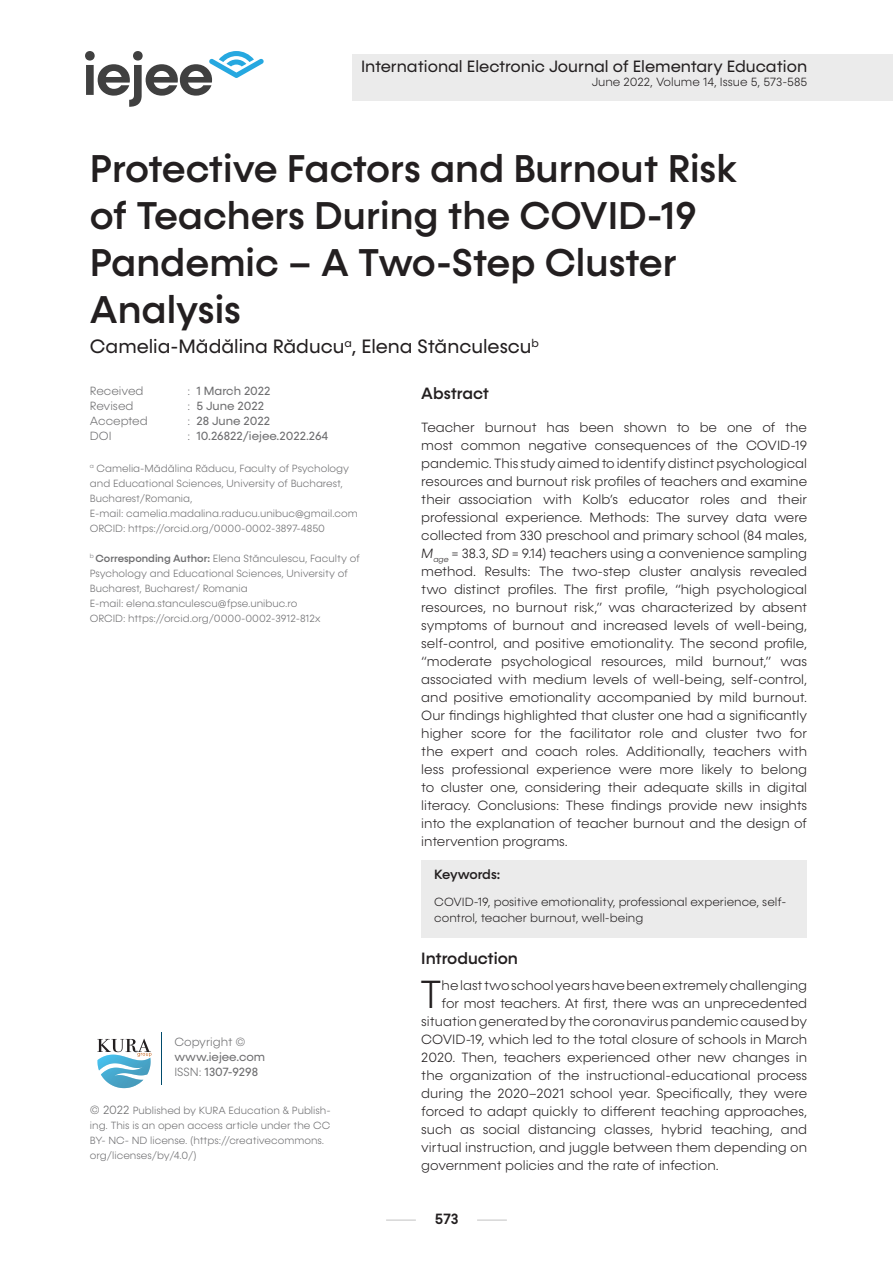
<style>
.page{position:relative;width:893px;height:1263px;background:#fff}
.page>*{position:absolute;margin:0;border:0;box-sizing:border-box;transform-origin:0 0}
.ilk_paragraf_metin{font:300 39.6px "Konnect";color:#231f20}
.t1{font:500 39px/46.8px "Konnect";color:#231f20}
.t2{font:19.5px "Konnect";color:#231f20}
.t3{font:16.5px "Konnect";color:#231f20}
.t4{font:500 16.5px "Konnect";color:#231f20}
.t5{font:500 15px "Konnect";color:#231f20}
.Metin{font:300 13.5px/18px "Konnect";color:#231f20;text-align:justify}
.ilk_paragraf_metin-2{font:300 13.5px "Konnect";color:#231f20}
.t6{font:500 13.5px "Konnect";letter-spacing:-.025em;color:#231f20}
.anahtar_kelimeler{font:300 12px/16.5px "Konnect";color:#231f20}
.t7{font:12px/15px "Konnect";color:#6e6e70}
.t8{font:300 12px "Konnect";color:#6e6e70}
.t9{font:300 10.5px/15px "Konnect";color:#6e6e70}
.s1{font-weight:300}
.s2{font-weight:500}
.s3{font-style:italic}
.s4{font-size:12px}
</style>
<div class="page">
<svg style="left:85px;top:51px;width:179px;height:56px"></svg>
<div style="left:352px;top:55px;width:541px;height:46px;background:#ebebeb"></div>
<hr style="left:386px;top:1220px;width:30px;height:1px;background:#c2c2c2">
<hr style="left:477px;top:1220px;width:30px;height:1px;background:#c2c2c2">
<hr style="left:161px;top:1033px;width:1px;height:52px;background:#004b6c">
<svg style="left:97px;top:1039px;width:54px;height:49px"></svg>
<div style="left:421px;top:860px;width:386px;height:77px;background:#ebebeb"></div>
<p class="t3" style="left:361px;top:56px;width:448px">International Electronic Journal of Elementary Education</p>
<p class="anahtar_kelimeler" style="left:592px;top:74px;width:217px">June 2022, Volume 14, Issue 5, 573-585</p>
<p class="t1" style="left:90px;top:146px;width:649px">Protective Factors and Burnout Risk of Teachers During the COVID-19<br>Pandemic – A Two-Step Cluster<br>Analysis</p>
<p class="t2" style="left:90px;top:335px;width:451px">Camelia-Mădălina Răducu<sup>a</sup>, Elena Stănculescu<sup>b</sup></p>
<p class="t4" style="left:421px;top:383px;width:69px">Abstract</p>
<p class="t8" style="left:90px;top:384px;width:55px">Received</p>
<p class="t7" style="left:187px;top:383px;width:85px"><span class="s1">:</span> 1 March 2022</p>
<p class="t8" style="left:90px;top:399px;width:45px">Revised</p>
<p class="t7" style="left:187px;top:398px;width:78px"><span class="s1">:</span> 5 June 2022</p>
<p class="t8" style="left:90px;top:414px;width:59px">Accepted</p>
<p class="t7" style="left:187px;top:413px;width:84px"><span class="s1">:</span> 28 June 2022</p>
<p class="t8" style="left:90px;top:429px;width:23px">DOI</p>
<p class="t7" style="left:187px;top:428px;width:142px"><span class="s1">:</span> 10.26822/iejee.2022.264</p>
<p class="t9" style="left:90px;top:461px;width:261px"><sup>a</sup> Camelia-Mădălina Răducu, Faculty of Psychology and Educational Sciences, University of Bucharest,<br>Bucharest/Romania,</p>
<p class="t9" style="left:90px;top:506px;width:269px">E-mail: camelia.madalina.raducu.unibuc@gmail.com</p>
<p class="t9" style="left:90px;top:521px;width:237px">ORCID: https://orcid.org/0000-0002-3897-4850</p>
<p class="t9" style="left:90px;top:551px;width:271px"><sup>b</sup> <span class="s2">Corresponding Author:</span> Elena Stănculescu, Faculty of<br>Psychology and Educational Sciences, University of<br>Bucharest, Bucharest/ Romania</p>
<p class="t9" style="left:90px;top:596px;width:209px">E-mail: elena.stanculescu@fpse.unibuc.ro</p>
<p class="t9" style="left:90px;top:611px;width:232px">ORCID: https://orcid.org/0000-0002-3912-812x</p>
<p class="Metin" style="left:421px;top:418px;width:387px">Teacher burnout has been shown to be one of the most common negative consequences of the COVID-19 pandemic. This study aimed to identify distinct psychological resources and burnout risk profiles of teachers and examine their association with Kolb’s educator roles and their professional experience. Methods: The survey data were collected from 330 preschool and primary school (84 males, <span class="s3">M</span><sub>age</sub> = 38.3, <span class="s3">SD</span> = 9.14) teachers using a convenience sampling method. Results: The two-step cluster analysis revealed two distinct profiles. The first profile, “high psychological resources, no burnout risk,” was characterized by absent symptoms of burnout and increased levels of well-being, self-control, and positive emotionality. The second profile, “moderate psychological resources, mild burnout,” was associated with medium levels of well-being, self-control, and positive emotionality accompanied by mild burnout.<br>Our findings highlighted that cluster one had a significantly higher score for the facilitator role and cluster two for the expert and coach roles. Additionally, teachers with less professional experience were more likely to belong to cluster one, considering their adequate skills in digital literacy. Conclusions: These findings provide new insights into the explanation of teacher burnout and the design of intervention programs.</p>
<p class="t6" style="left:434px;top:866px;width:67px">Keywords:</p>
<p class="anahtar_kelimeler" style="left:434px;top:893px;width:354px">COVID-19, positive emotionality, professional experience, self&shy;control, teacher burnout, well-being</p>
<p class="t8" style="left:174px;top:1035px;width:73px">Copyright ©</p>
<p class="t7" style="left:174px;top:1050px;width:92px">www.iejee.com<br><span class="s1">ISSN:</span> 1307-9298</p>
<p class="t9" style="left:90px;top:1103px;width:242px"><span class="s4">© 2022</span> Published by KURA Education &amp; Publish&shy;ing. This is an open access article under the CC BY- NC- ND license. (https://creativecommons. org/licenses/by/4.0/)</p>
<p class="t4" style="left:421px;top:948px;width:98px">Introduction</p>
<p class="ilk_paragraf_metin" style="left:420px;top:971px;width:23px">T</p>
<p class="ilk_paragraf_metin-2" style="left:442px;top:977px;width:367px">he last two school years have been extremely challenging</p>
<p class="ilk_paragraf_metin-2" style="left:442px;top:995px;width:367px">for most teachers. At first, there was an unprecedented</p>
<p class="ilk_paragraf_metin-2" style="left:421px;top:1013px;width:387px">situation generated by the coronavirus pandemic caused by</p>
<p class="ilk_paragraf_metin-2" style="left:421px;top:1031px;width:387px">COVID-19, which led to the total closure of schools in March</p>
<p class="ilk_paragraf_metin-2" style="left:421px;top:1049px;width:387px">2020. Then, teachers experienced other new changes in</p>
<p class="ilk_paragraf_metin-2" style="left:421px;top:1067px;width:387px">the organization of the instructional-educational process</p>
<p class="ilk_paragraf_metin-2" style="left:421px;top:1085px;width:387px">during the 2020–2021 school year. Specifically, they were</p>
<p class="ilk_paragraf_metin-2" style="left:421px;top:1103px;width:387px">forced to adapt quickly to different teaching approaches,</p>
<p class="ilk_paragraf_metin-2" style="left:421px;top:1121px;width:387px">such as social distancing classes, hybrid teaching, and</p>
<p class="ilk_paragraf_metin-2" style="left:421px;top:1139px;width:387px">virtual instruction, and juggle between them depending on</p>
<p class="ilk_paragraf_metin-2" style="left:421px;top:1157px;width:299px">government policies and the rate of infection.</p>
<p class="t5" style="left:435px;top:1210px;width:25px">573</p>
</div>
